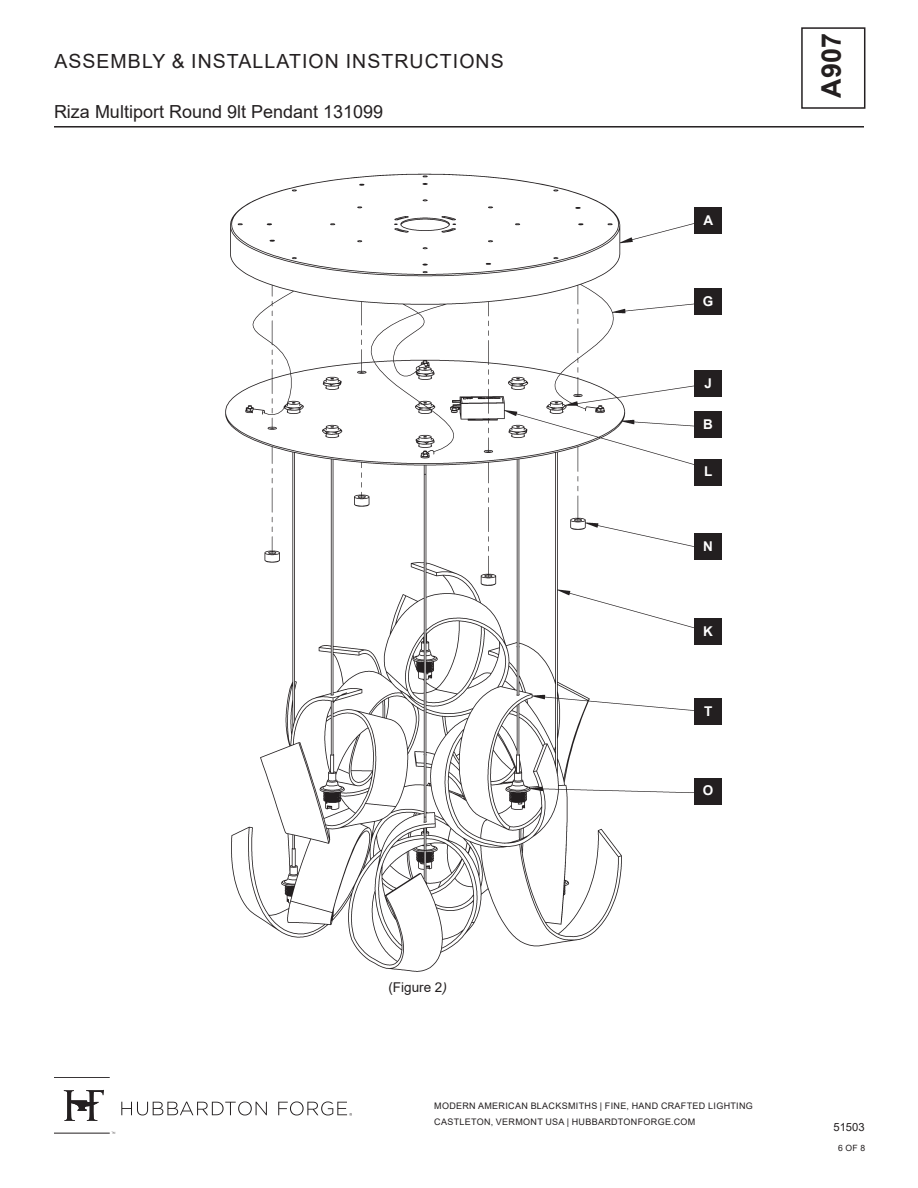
<style>
.page{position:relative;width:918px;height:1188px;background:#fff}
.page>*{position:absolute;margin:0;border:0;box-sizing:border-box;transform-origin:0 0}
.t1{font:700 27px "Arial";color:#231f20}
.t2{font:19.5px "Arial";letter-spacing:.055em;color:#231f20}
.t3{font:18px "Arial";color:#231f20}
.slope_ceiling_line{font:13.5px "Arial";color:#231f20}
.slope_ceiling_line-2{font:700 13.5px "Arial";color:#fff}
.t4{font:11.25px "Arial";color:#231f20}
.t5{font:9px/16px "Arial";letter-spacing:.035em;color:#231f20}
.t6{font:8.7px "Arial";color:#231f20}
.s1{font-style:italic}
</style>
<div class="page">
<div style="left:801px;top:27px;width:64px;height:82px;border:2px solid #231f20"></div>
<hr style="left:54px;top:126px;width:810px;height:2px;background:#231f20">
<svg style="left:121px;top:1101px;width:146px;height:14px"></svg>
<hr style="left:54px;top:1133px;width:56px;height:1px;background:#231f20">
<hr style="left:54px;top:1077px;width:56px;height:1px;background:#231f20">
<svg style="left:64px;top:1090px;width:40px;height:31px"></svg>
<svg style="left:278px;top:1101px;width:74px;height:15px"></svg>
<div style="left:694px;top:207px;width:28px;height:26px;background:#231f20"></div>
<div style="left:694px;top:778px;width:28px;height:26px;background:#231f20"></div>
<div style="left:694px;top:619px;width:28px;height:26px;background:#231f20"></div>
<div style="left:694px;top:534px;width:28px;height:26px;background:#231f20"></div>
<div style="left:694px;top:459px;width:28px;height:26px;background:#231f20"></div>
<div style="left:694px;top:411px;width:28px;height:26px;background:#231f20"></div>
<div style="left:694px;top:370px;width:28px;height:27px;background:#231f20"></div>
<div style="left:694px;top:289px;width:28px;height:26px;background:#231f20"></div>
<img style="left:225px;top:173px;width:475px;height:799px">
<div style="left:694px;top:698px;width:28px;height:26px;background:#231f20"></div>
<h2 class="t2" style="left:54px;top:48px;width:451px">ASSEMBLY &amp; INSTALLATION INSTRUCTIONS</h2>
<h3 class="t3" style="left:54px;top:99px;width:331px">Riza Multiport Round 9lt Pendant 131099</h3>
<p class="slope_ceiling_line-2" style="left:704px;top:210px;width:11px">A</p>
<p class="slope_ceiling_line-2" style="left:703px;top:292px;width:12px">G</p>
<p class="slope_ceiling_line-2" style="left:704px;top:374px;width:9px">J</p>
<p class="slope_ceiling_line-2" style="left:703px;top:414px;width:11px">B</p>
<p class="slope_ceiling_line-2" style="left:704px;top:462px;width:10px">L</p>
<p class="slope_ceiling_line-2" style="left:703px;top:537px;width:11px">N</p>
<p class="slope_ceiling_line-2" style="left:703px;top:622px;width:11px">K</p>
<p class="slope_ceiling_line-2" style="left:704px;top:701px;width:10px">T</p>
<p class="slope_ceiling_line-2" style="left:703px;top:781px;width:12px">O</p>
<h1 class="t1" style="left:812px;top:98px;width:66px;rotate:-90deg">A907</h1>
<p class="slope_ceiling_line" style="left:388px;top:978px;width:60px">(Figure 2<span class="s1">)</span></p>
<p class="t5" style="left:434px;top:1097px;width:320px">MODERN AMERICAN BLACKSMITHS | FINE, HAND CRAFTED LIGHTING<br>CASTLETON, VERMONT USA | HUBBARDTONFORGE.COM</p>
<p class="t4" style="left:833px;top:1119px;width:33px">51503</p>
<p class="t6" style="left:838px;top:1142px;width:29px">6 OF 8</p>
</div>
